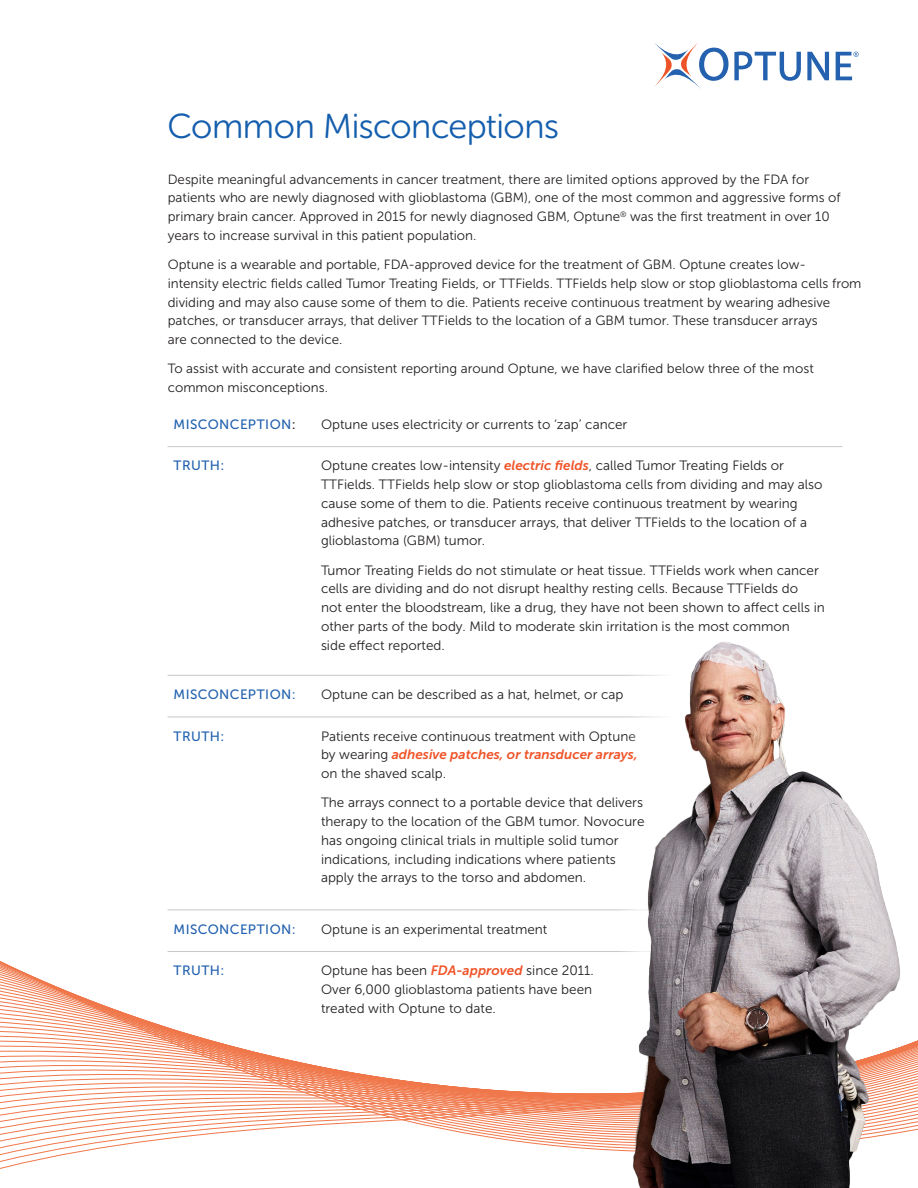
<style>
.page{position:relative;width:918px;height:1188px;background:#fff}
.page>*{position:absolute;margin:0;border:0;box-sizing:border-box;transform-origin:0 0}
.t1{font:34.5px "Museo Sans Rounded 300";letter-spacing:-.015em;color:#145ead}
.t2{font:13.5px/18.8px "Museo Sans 300";color:#231f20}
.t3{font:13.5px "Museo Sans 500";letter-spacing:.035em;color:#2261ae}
.t4{font:13.35px/18.8px "Museo Sans 300";color:#231f20}
.s1{color:#231f20}
.s2{font-family:"Museo Sans 700";font-style:italic;color:#f05429}
.s3{font-size:13.35px}
.s4{font-size:13.5px}
</style>
<div class="page">
<svg style="left:0;top:909px;width:511px;height:260px"></svg>
<svg style="left:807px;top:52px;width:22px;height:28px"></svg>
<svg style="left:654px;top:43px;width:147px;height:46px"></svg>
<svg style="left:836px;top:52px;width:23px;height:28px"></svg>
<hr style="left:168px;top:446px;width:147px;height:1px;background:#c7c8ca">
<hr style="left:315px;top:446px;width:527px;height:1px;background:#c7c8ca">
<hr style="left:168px;top:675px;width:147px;height:1px;background:#c7c8ca">
<hr style="left:315px;top:675px;width:527px;height:1px;background:#c7c8ca">
<hr style="left:168px;top:717px;width:147px;height:1px;background:#c7c8ca">
<hr style="left:315px;top:717px;width:527px;height:1px;background:#c7c8ca">
<hr style="left:168px;top:910px;width:147px;height:1px;background:#c7c8ca">
<hr style="left:315px;top:910px;width:527px;height:1px;background:#c7c8ca">
<hr style="left:168px;top:951px;width:147px;height:1px;background:#c7c8ca">
<hr style="left:315px;top:951px;width:527px;height:1px;background:#c7c8ca">
<img style="left:511px;top:641px;width:407px;height:547px">
<p class="t1" style="left:168px;top:108px;width:393px">Common Misconceptions</p>
<p class="t4" style="left:168px;top:170px;width:675px">Despite meaningful advancements in cancer treatment, there are limited options approved by the FDA for patients who are newly diagnosed with glioblastoma (GBM), one of the most common and aggressive forms of primary brain cancer. Approved in 2015 for newly diagnosed GBM, Optune<sup>®</sup> was the first treatment in over 10 years to increase survival in this patient population.</p>
<p class="t4" style="left:168px;top:255px;width:695px">Optune is a wearable and portable, FDA-approved device for the treatment of GBM. Optune creates low-<br>intensity electric fields called Tumor Treating Fields, or TTFields. TTFields help slow or stop glioblastoma cells from dividing and may also cause some of them to die. Patients receive continuous treatment by wearing adhesive patches, or transducer arrays, that deliver TTFields to the location of a GBM tumor. These transducer arrays<br>are connected to the device.</p>
<p class="t4" style="left:168px;top:360px;width:648px">To assist with accurate and consistent reporting around Optune, we have clarified below three of the most common misconceptions.</p>
<p class="t3" style="left:174px;top:417px;width:124px">MISCONCEPTION<span class="s1">:</span></p>
<p class="t2" style="left:321px;top:415px;width:308px">Optune uses electricity or currents to ‘zap’ cancer</p>
<p class="t3" style="left:174px;top:458px;width:52px">TRUTH:</p>
<p class="t2" style="left:321px;top:456px;width:503px">Optune creates low-intensity <span class="s2">electric fields</span>, called Tumor Treating Fields or TTFields. TTFields help slow or stop <span class="s3">glioblastoma</span> cells from dividing and may also cause some of them to die. Patients receive continuous treatment by wearing adhesive patches, or transducer arrays, that deliver TTFields to the location of a</p>
<p class="t4" style="left:321px;top:531px;width:166px">glioblastoma (GBM) <span class="s4">tumor.</span></p>
<p class="t2" style="left:321px;top:561px;width:505px">Tumor Treating Fields do not stimulate or heat tissue. TTFields work when cancer cells are dividing and do not disrupt healthy resting cells. Because TTFields do<br>not enter the bloodstream, like a drug, they have not been shown to affect cells in other parts of the body. Mild to moderate skin irritation is the most common<br>side effect reported.</p>
<p class="t3" style="left:174px;top:687px;width:124px">MISCONCEPTION:</p>
<p class="t2" style="left:321px;top:685px;width:304px">Optune can be described as a hat, helmet, or cap</p>
<p class="t3" style="left:174px;top:729px;width:52px">TRUTH:</p>
<p class="t2" style="left:321px;top:727px;width:318px">Patients receive continuous treatment with Optune by wearing <span class="s2">adhesive patches, or transducer arrays, </span>on the shaved scalp.</p>
<p class="t2" style="left:321px;top:793px;width:325px">The arrays connect to a portable device that delivers therapy to the location of the GBM tumor. Novocure has ongoing clinical trials in multiple solid tumor indications, including indications where patients apply the arrays to the torso and abdomen.</p>
<p class="t3" style="left:174px;top:921px;width:124px">MISCONCEPTION:</p>
<p class="t2" style="left:321px;top:920px;width:228px">Optune is an experimental treatment</p>
<p class="t3" style="left:174px;top:963px;width:52px">TRUTH:</p>
<p class="t2" style="left:321px;top:961px;width:274px">Optune has been <span class="s2">FDA-approved</span> since 2011.<br>Over 6,000 <span class="s3">glioblastoma</span> patients have been treated with Optune to date.</p>
</div>
